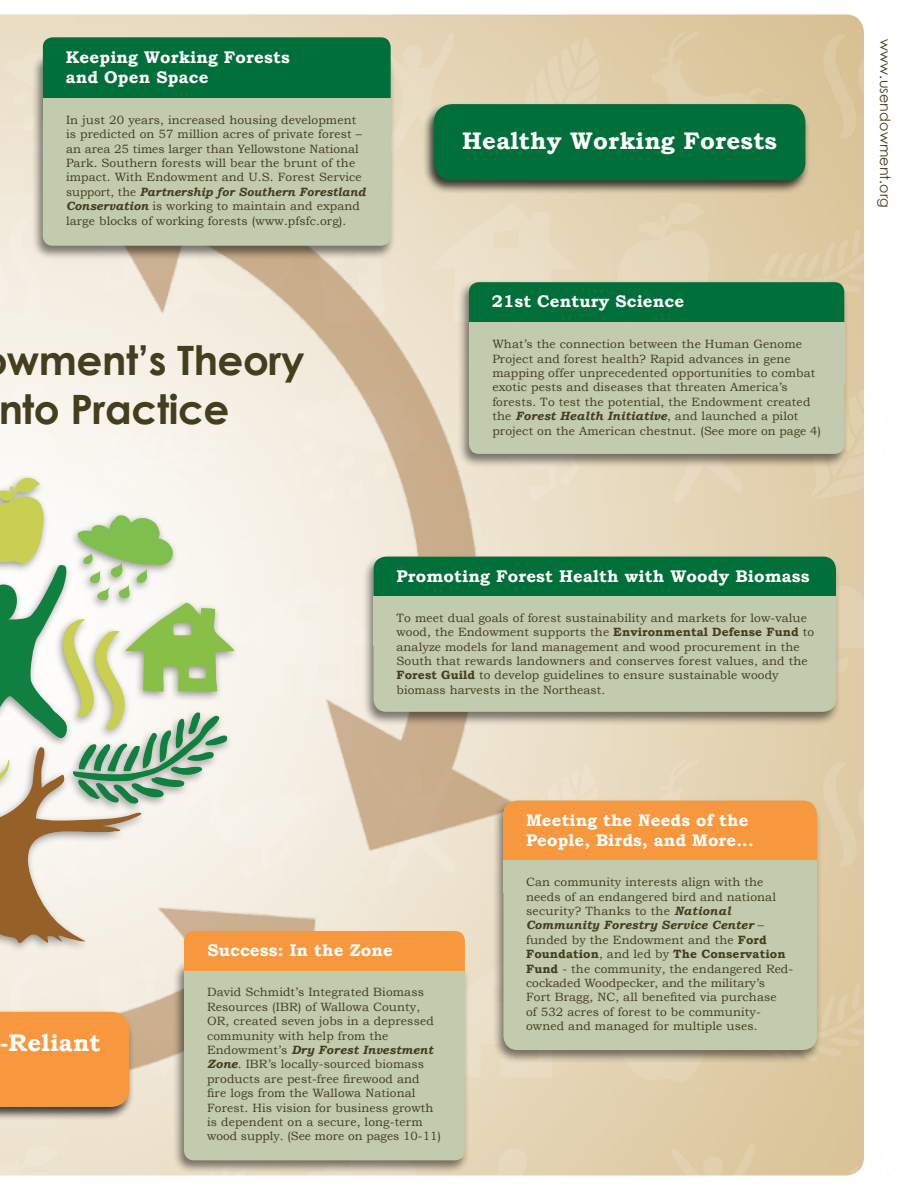
<style>
.page{position:relative;width:918px;height:1188px;background:#fff}
.page>*{position:absolute;margin:0;border:0;box-sizing:border-box;transform-origin:0 0}
.t1{font:700 40.5px/48.6px "Century Gothic";letter-spacing:-.01em;color:#433e1d}
.t2{font:700 24px "Bookman Old Style";letter-spacing:.01em;color:#fff}
.t3{font:700 16.95px/20.2px "Bookman Old Style";letter-spacing:.01em;color:#fff}
.t4{font:700 16.8px/20.1px "Bookman Old Style";letter-spacing:.01em;color:#fff}
.t5{font:14.25px "Century Gothic";letter-spacing:.01em;color:#433e1d}
.t6{font:12px/14.4px "Bookman Old Style";letter-spacing:.01em;color:#433e1d}
.s1{font-weight:700;font-style:italic}
.s2{font-weight:700}
</style>
<div class="page">
<img style="left:235px;top:44px;width:314px;height:1056px">
<div style="left:492px;top:798px;width:330px;height:266px;background:#000;opacity:.5"></div>
<div style="left:503px;top:801px;width:314px;height:249px;background:#c2cbad;border-radius:14px"></div>
<div style="left:503px;top:801px;width:314px;height:72px;background:#f8983e;border-radius:14px"></div>
<div style="left:503px;top:860px;width:314px;height:32px;background:#c2cbad"></div>
<div style="left:172px;top:959px;width:298px;height:215px;background:#000;opacity:.5"></div>
<div style="left:184px;top:961px;width:281px;height:199px;background:#c2cbad;border-radius:10px"></div>
<div style="left:184px;top:931px;width:281px;height:53px;background:#f8983e;border-radius:10px"></div>
<div style="left:184px;top:971px;width:281px;height:44px;background:#c2cbad"></div>
<div style="left:457px;top:280px;width:392px;height:188px;background:#000;opacity:.5"></div>
<div style="left:469px;top:282px;width:375px;height:172px;background:#c2cbad;border-radius:10px"></div>
<div style="left:469px;top:282px;width:375px;height:75px;background:#006f39;border-radius:10px"></div>
<div style="left:469px;top:323px;width:375px;height:60px;background:#c2cbad"></div>
<div style="left:31px;top:52px;width:365px;height:208px;background:#000;opacity:.5"></div>
<div style="left:43px;top:54px;width:348px;height:192px;background:#c2cbad;border-radius:10px"></div>
<div style="left:43px;top:37px;width:348px;height:91px;background:#006f39;border-radius:10px"></div>
<div style="left:43px;top:98px;width:348px;height:49px;background:#c2cbad"></div>
<div style="left:362px;top:554px;width:479px;height:172px;background:#000;opacity:.5"></div>
<div style="left:374px;top:557px;width:462px;height:155px;background:#c2cbad;border-radius:13px"></div>
<div style="left:374px;top:557px;width:462px;height:77px;background:#006f39;border-radius:13px"></div>
<div style="left:374px;top:596px;width:462px;height:49px;background:#c2cbad"></div>
<svg style="left:0;top:14px;width:235px;height:1161px"></svg>
<div style="left:0;top:1034px;width:113px;height:65px;background:#f8983e"></div>
<div style="left:422px;top:102px;width:388px;height:93px;background:#000;opacity:.75"></div>
<div style="left:434px;top:104px;width:371px;height:76px;background:#006f39;border-radius:18px"></div>
<h3 class="t3" style="left:66px;top:46px;width:226px">Keeping Working Forests and Open Space</h3>
<p class="t6" style="left:66px;top:113px;width:301px">In just 20 years, increased housing development is predicted on 57 million acres of private forest – an area 25 times larger than Yellowstone National Park. Southern forests will bear the brunt of the impact. With Endowment and U.S. Forest Service support, the <span class="s1">Partnership for Southern Forestland Conservation</span> is working to maintain and expand large blocks of working forests (www.pfsfc.org).</p>
<h1 class="t1" style="left:-2px;top:335px;width:308px">wment’s Theory nto Practice</h1>
<h2 class="t2" style="left:462px;top:127px;width:316px">Healthy Working Forests</h2>
<h3 class="t3" style="left:492px;top:291px;width:194px">21st Century Science</h3>
<p class="t6" style="left:492px;top:337px;width:330px">What’s the connection between the Human Genome Project and forest health? Rapid advances in gene mapping offer unprecedented opportunities to combat exotic pests and diseases that threaten America’s forests. To test the potential, the Endowment created the <span class="s1">Forest Health Initiative</span>, and launched a pilot project on the American chestnut. (See more on page 4)</p>
<h3 class="t3" style="left:396px;top:566px;width:415px">Promoting Forest Health with Woody Biomass</h3>
<p class="t6" style="left:396px;top:610px;width:419px">To meet dual goals of forest sustainability and markets for low-value wood, the Endowment supports the <span class="s2">Environmental Defense Fund</span> to analyze models for land management and wood procurement in the South that rewards landowners and conserves forest values, and the <span class="s2">Forest Guild</span> to develop guidelines to ensure sustainable woody biomass harvests in the Northeast.</p>
<h2 class="t2" style="left:0;top:1029px;width:103px">-Reliant</h2>
<h3 class="t3" style="left:207px;top:940px;width:187px">Success: In the Zone</h3>
<p class="t6" style="left:207px;top:985px;width:235px">David Schmidt’s Integrated Biomass Resources (IBR) of Wallowa County, OR, created seven jobs in a depressed community with help from the Endowment’s <span class="s1">Dry Forest Investment Zone</span>. IBR’s locally-sourced biomass products are pest-free firewood and fire logs from the Wallowa National Forest. His vision for business growth is dependent on a secure, long-term wood supply. (See more on pages 10-11)</p>
<h3 class="t4" style="left:526px;top:810px;width:229px">Meeting the Needs of the<br>People, Birds, and More...</h3>
<p class="t6" style="left:526px;top:875px;width:269px">Can community interests align with the needs of an endangered bird and national security? Thanks to the <span class="s1">National Community Forestry Service Center</span> – funded by the Endowment and the <span class="s2">Ford Foundation</span>, and led by <span class="s2">The Conservation Fund</span> - the community, the endangered Red&shy;cockaded Woodpecker, and the military’s<br>Fort Bragg, NC, all benefited via purchase<br>of 532 acres of forest to be community&shy;owned and managed for multiple uses.</p>
<p class="t5" style="left:894px;top:39px;width:170px;rotate:90deg">www.usendowment.org</p>
</div>
